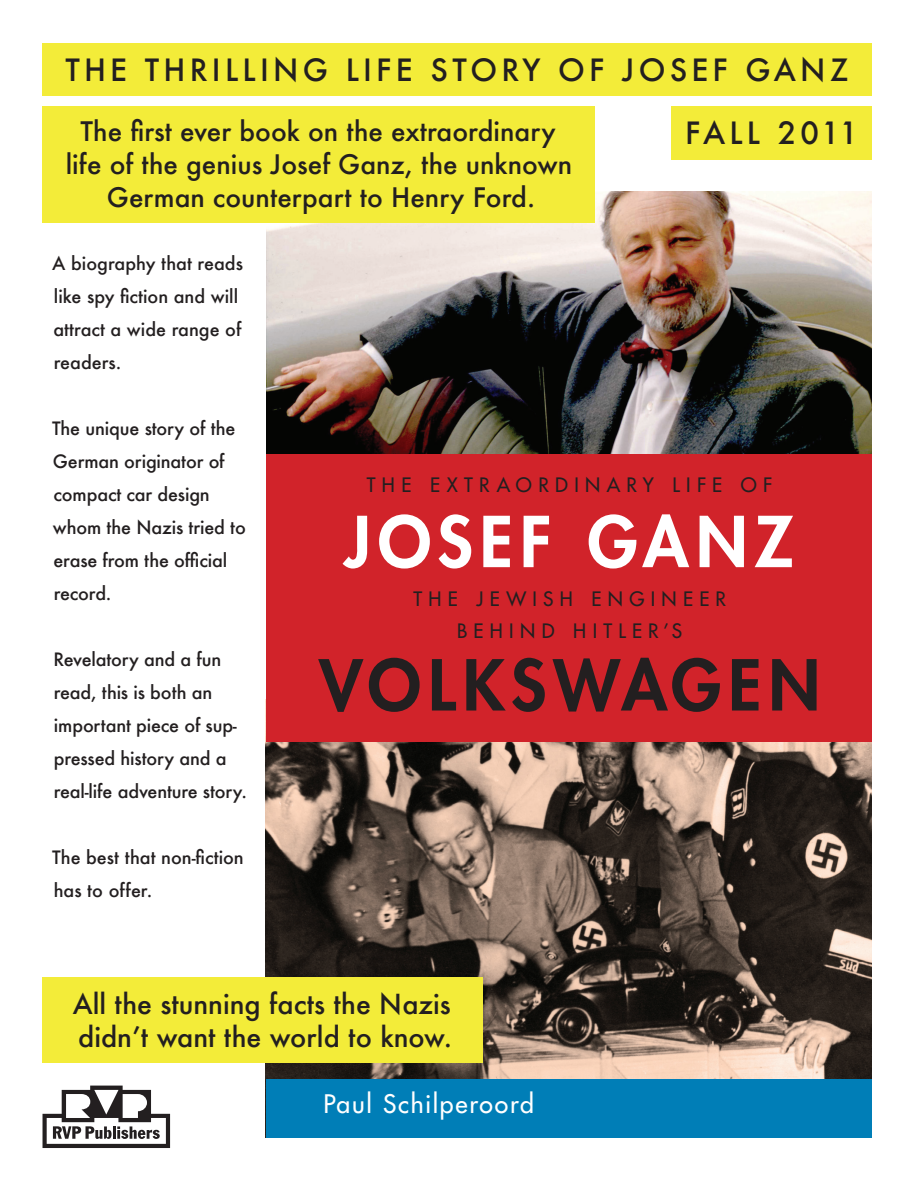
<style>
.page{position:relative;width:918px;height:1188px;background:#fff}
.page>*{position:absolute;margin:0;border:0;box-sizing:border-box;transform-origin:0 0}
.t1{font:800 68.25px "Futura CE";letter-spacing:.105em;color:#231f20}
.t2{font:800 68.25px "Futura CE";letter-spacing:.1em;color:#fff}
.t3{font:500 30px "Futura";letter-spacing:.14em;color:#231f20}
.t4{font:500 30px "Futura";letter-spacing:.115em;color:#231f20}
.t5{font:500 27px/33px "Futura";color:#231f20}
.t6{font:500 26.25px/33px "Futura";color:#231f20;text-align:center}
.t7{font:500 24.9px "Futura CE";letter-spacing:.07em;color:#fff}
.t8{font:500 19.35px/32.1px "Futura CE";letter-spacing:.325em;color:#231f20;text-align:center}
.t9{font:500 18px/33px "Futura";letter-spacing:-.01em;color:#231f20}
.s1{font-style:inherit}
</style>
<div class="page">
<img style="left:267px;top:191px;width:605px;height:263px">
<img style="left:266px;top:742px;width:606px;height:337px">
<div style="left:266px;top:1079px;width:606px;height:58px;background:#007eb7"></div>
<div style="left:266px;top:454px;width:606px;height:288px;background:#d1232a"></div>
<div style="left:43px;top:107px;width:552px;height:116px;background:#f3ec39"></div>
<div style="left:43px;top:978px;width:440px;height:85px;background:#f3ec39"></div>
<div style="left:671px;top:107px;width:201px;height:53px;background:#f3ec39"></div>
<svg style="left:43px;top:1086px;width:127px;height:62px"></svg>
<div style="left:43px;top:43px;width:829px;height:53px;background:#f3ec39"></div>
<h2 class="t3" style="left:65px;top:49px;width:785px">THE THRILLING LIFE STORY OF JOSEF GANZ</h2>
<h3 class="t6" style="left:66px;top:114px;width:508px">The first ever book on the extraordinary life of the genius Josef Ganz, the unknown<br>German counterpart to Henry Ford.</h3>
<p class="t9" style="left:52px;top:247px;width:192px">A biography that reads like spy fiction and will attract a wide range of readers.</p>
<h2 class="t4" style="left:685px;top:112px;width:174px">FALL 2011</h2>
<p class="t9" style="left:52px;top:412px;width:195px">The unique story of the<br>German originator of compact car design whom the Nazis tried to erase from the official record.</p>
<p class="t9" style="left:53px;top:643px;width:195px">Revelatory and a fun read, this is both an important piece of sup&shy;pressed history and a real-life adventure story.</p>
<p class="t9" style="left:52px;top:841px;width:193px">The best that non-fiction has to offer.</p>
<p class="t8" style="left:367px;top:468px;width:407px">THE EXTRAORDINARY LIFE OF</p>
<h1 class="t2" style="left:344px;top:493px;width:451px">JOSEF GANZ</h1>
<p class="t8" style="left:413px;top:582px;width:314px">THE JEWISH ENGINEER<br>BEHIND HITLER<span class="s1">’</span>S</p>
<h1 class="t1" style="left:319px;top:636px;width:503px">VOLKSWAGEN</h1>
<h3 class="t5" style="left:73px;top:987px;width:381px">All the stunning facts the Nazis didn’t want the world to know.</h3>
<h3 class="t7" style="left:323px;top:1086px;width:212px">PAUL SCHILPEROORD</h3>
</div>
